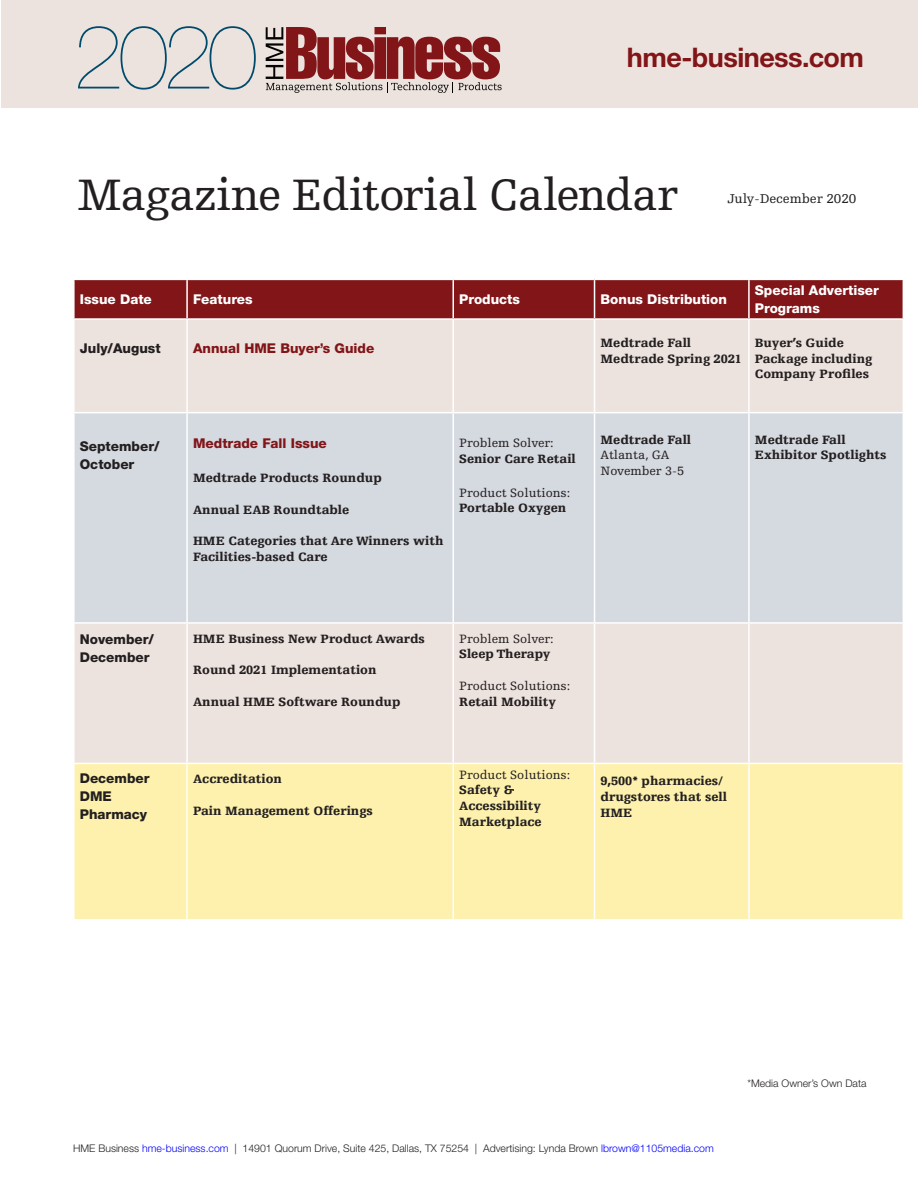
<style>
.page{position:relative;width:918px;height:1188px;background:#fff}
.page>*{position:absolute;margin:0;border:0;box-sizing:border-box;transform-origin:0 0}
.folio{font:200 90px "Helvetica Neue LT Std";color:#004b6c}
.Headline{font:46.5px "Egyptienne FLT Std";letter-spacing:-.025em;color:#231f20}
.Headline-2{font:700 27px "Helvetica Neue LT Std";letter-spacing:-.02em;color:#811518}
.Calendar_8_10{font:800 13.5px/18px "Helvetica Neue LT Std";color:#fff}
.Calendar_8_10-2{font:800 13.5px/18px "Helvetica Neue LT Std";color:#231f20}
.Calendar_8_10-3{font:800 13.5px "Helvetica Neue LT Std";color:#811518}
.Body__9_12{font:13.5px "Egyptienne FLT Std";color:#231f20}
.Calendar_8_10-4{font:900 12.75px/15.8px "Egyptienne FLT Std";color:#231f20}
.Calendar_8_10-5{font:12.75px/15.8px "Egyptienne FLT Std";color:#231f20}
.footnote{font:300 10.5px "Helvetica Neue LT Std";color:#231f20}
.s1{font-weight:400}
.s2{font-weight:900}
.s3{color:#00f}
</style>
<div class="page">
<div style="left:75px;top:280px;width:828px;height:38px;background:#811518"></div>
<div style="left:75px;top:320px;width:828px;height:443px;background:#ede3de"></div>
<div style="left:75px;top:413px;width:828px;height:209px;background:#d5d9e0"></div>
<div style="left:75px;top:764px;width:828px;height:155px;background:#fdf1ad"></div>
<hr style="left:186px;top:280px;width:2px;height:38px;background:#fff">
<hr style="left:452px;top:280px;width:2px;height:38px;background:#fff">
<hr style="left:594px;top:280px;width:1px;height:38px;background:#fff">
<hr style="left:748px;top:280px;width:2px;height:38px;background:#fff">
<hr style="left:186px;top:320px;width:2px;height:92px;background:#fff">
<hr style="left:452px;top:320px;width:2px;height:92px;background:#fff">
<hr style="left:594px;top:320px;width:1px;height:92px;background:#fff">
<hr style="left:748px;top:320px;width:2px;height:92px;background:#fff">
<hr style="left:73px;top:412px;width:114px;height:1px;background:#fff">
<hr style="left:187px;top:412px;width:266px;height:1px;background:#fff">
<hr style="left:186px;top:413px;width:2px;height:209px;background:#fff">
<hr style="left:453px;top:412px;width:142px;height:1px;background:#fff">
<hr style="left:452px;top:413px;width:2px;height:209px;background:#fff">
<hr style="left:595px;top:412px;width:154px;height:1px;background:#fff">
<hr style="left:594px;top:413px;width:1px;height:209px;background:#fff">
<hr style="left:749px;top:412px;width:155px;height:1px;background:#fff">
<hr style="left:748px;top:413px;width:2px;height:209px;background:#fff">
<hr style="left:73px;top:622px;width:114px;height:2px;background:#fff">
<hr style="left:187px;top:622px;width:266px;height:2px;background:#fff">
<hr style="left:186px;top:624px;width:2px;height:139px;background:#fff">
<hr style="left:453px;top:622px;width:142px;height:2px;background:#fff">
<hr style="left:452px;top:624px;width:2px;height:139px;background:#fff">
<hr style="left:595px;top:622px;width:154px;height:2px;background:#fff">
<hr style="left:594px;top:624px;width:1px;height:139px;background:#fff">
<hr style="left:749px;top:622px;width:155px;height:2px;background:#fff">
<hr style="left:748px;top:624px;width:2px;height:139px;background:#fff">
<hr style="left:186px;top:764px;width:2px;height:155px;background:#fff">
<hr style="left:452px;top:764px;width:2px;height:155px;background:#fff">
<hr style="left:594px;top:764px;width:1px;height:155px;background:#fff">
<hr style="left:748px;top:764px;width:2px;height:155px;background:#fff">
<div style="left:1px;top:0;width:917px;height:108px;background:#ede3de"></div>
<svg style="left:266px;top:27px;width:236px;height:66px"></svg>
<p class="folio" style="left:73px;top:5px;width:186px">2020</p>
<p class="Headline-2" style="left:627px;top:40px;width:239px">hme-business.com</p>
<p class="Headline" style="left:77px;top:170px;width:602px">Magazine Editorial Calendar</p>
<p class="Body__9_12" style="left:728px;top:191px;width:130px">July-December 2020</p>
<p class="Calendar_8_10" style="left:80px;top:290px;width:74px">Issue Date</p>
<p class="Calendar_8_10" style="left:193px;top:290px;width:61px">Features</p>
<p class="Calendar_8_10" style="left:459px;top:290px;width:62px">Products</p>
<p class="Calendar_8_10" style="left:601px;top:290px;width:128px">Bonus Distribution</p>
<p class="Calendar_8_10" style="left:755px;top:281px;width:126px">Special Advertiser<br>Programs</p>
<p class="Calendar_8_10-2" style="left:80px;top:339px;width:82px">July/August</p>
<p class="Calendar_8_10-3" style="left:193px;top:340px;width:183px">Annual HME Buyer’s Guide</p>
<p class="Calendar_8_10-4" style="left:601px;top:335px;width:92px">Medtrade Fall</p>
<p class="Calendar_8_10-4" style="left:601px;top:351px;width:143px">Medtrade Spring 2021</p>
<p class="Calendar_8_10-4" style="left:755px;top:335px;width:119px">Buyer’s Guide<br>Package including<br>Company Profiles</p>
<p class="Calendar_8_10-2" style="left:80px;top:437px;width:81px">September/<br>October</p>
<p class="Calendar_8_10-3" style="left:193px;top:436px;width:135px">Medtrade Fall Issue</p>
<p class="Calendar_8_10-4" style="left:193px;top:470px;width:190px">Medtrade Products Roundup</p>
<p class="Calendar_8_10-4" style="left:193px;top:502px;width:158px">Annual EAB Roundtable</p>
<p class="Calendar_8_10-4" style="left:193px;top:533px;width:252px">HME Categories that Are Winners with<br>Facilities-based Care</p>
<p class="Calendar_8_10-4" style="left:459px;top:435px;width:118px"><span class="s1">Problem Solver:<br></span>Senior Care Retail</p>
<p class="Calendar_8_10-5" style="left:459px;top:485px;width:113px">Product Solutions:<br><span class="s2">Portable Oxygen</span></p>
<p class="Calendar_8_10-5" style="left:601px;top:432px;width:92px"><span class="s2">Medtrade Fall<br></span>Atlanta, GA<br>November 3-5</p>
<p class="Calendar_8_10-4" style="left:755px;top:432px;width:133px">Medtrade Fall<br>Exhibitor Spotlights</p>
<p class="Calendar_8_10-2" style="left:80px;top:630px;width:76px">November/<br>December</p>
<p class="Calendar_8_10-4" style="left:193px;top:631px;width:233px">HME Business New Product Awards</p>
<p class="Calendar_8_10-4" style="left:193px;top:662px;width:185px">Round 2021 Implementation</p>
<p class="Calendar_8_10-4" style="left:193px;top:694px;width:209px">Annual HME Software Roundup</p>
<p class="Calendar_8_10-2" style="left:80px;top:770px;width:71px">December<br>DME<br>Pharmacy</p>
<p class="Calendar_8_10-4" style="left:193px;top:771px;width:91px">Accreditation</p>
<p class="Calendar_8_10-4" style="left:193px;top:803px;width:181px">Pain Management Offerings</p>
<p class="Calendar_8_10-5" style="left:459px;top:631px;width:96px">Problem Solver:<br><span class="s2">Sleep Therapy</span></p>
<p class="Calendar_8_10-5" style="left:459px;top:678px;width:113px">Product Solutions:<br><span class="s2">Retail Mobility</span></p>
<p class="Calendar_8_10-4" style="left:459px;top:767px;width:113px"><span class="s1">Product Solutions:<br></span>Safety &amp;<br>Accessibility<br>Marketplace</p>
<p class="Calendar_8_10-4" style="left:601px;top:774px;width:128px">9,500* pharmacies/ drugstores that sell<br>HME</p>
<p class="footnote" style="left:747px;top:1077px;width:121px">*Media Owner’s Own Data</p>
<p class="footnote" style="left:73px;top:1142px;width:642px">HME Business <span class="s3">hme-business.com</span> | 14901 Quorum Drive, Suite 425, Dallas, TX 75254 | Advertising: Lynda Brown <span class="s3">lbrown@1105media.com</span></p>
</div>
